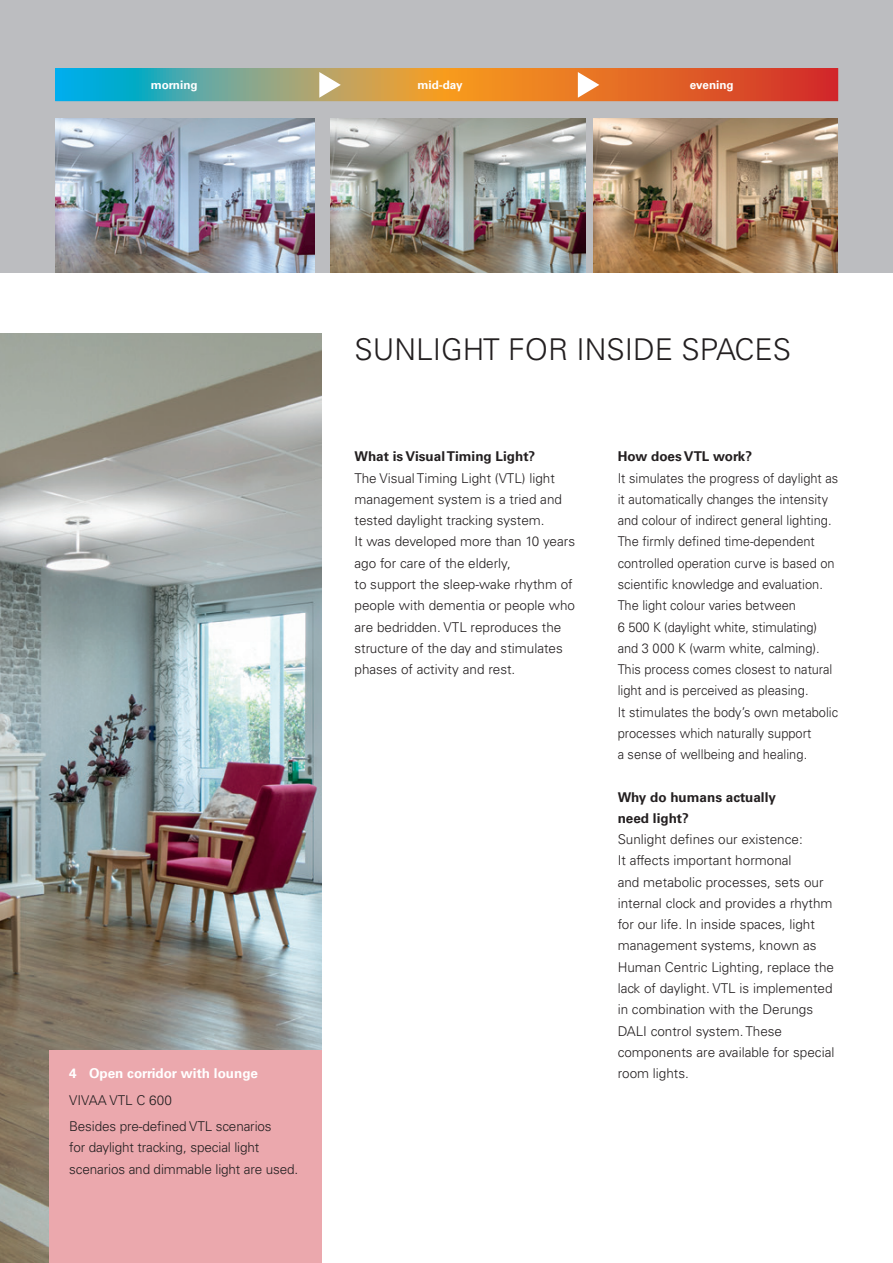
<style>
.page{position:relative;width:893px;height:1263px;background:#fff}
.page>*{position:absolute;margin:0;border:0;box-sizing:border-box;transform-origin:0 0}
.t1{font:300 30px "Univers LT Std";color:#231f20}
.t2{font:300 13.5px/21.3px "Univers LT Std";color:#231f20}
.t3{font:300 13.5px/21.3px "Univers LT Std";color:#231f20;scale:.95 1}
.t4{font:700 13.5px/21.3px "Univers LT Std";color:#231f20}
.t5{font:700 13.5px "Univers LT Std";color:#fff}
.t6{font:700 11.7px "Univers LT Pro 65";color:#fff}
</style>
<div class="page">
<div style="left:0;top:0;width:893px;height:272px;background:#bcbdc0"></div>
<img style="left:0;top:334px;width:321px;height:929px">
<img style="left:55px;top:118px;width:260px;height:154px">
<img style="left:593px;top:118px;width:244px;height:154px">
<img style="left:331px;top:118px;width:254px;height:154px">
<svg style="left:57px;top:70px;width:779px;height:29px;background:#ad8558"></svg>
<svg style="left:319px;top:72px;width:22px;height:26px"></svg>
<svg style="left:578px;top:72px;width:21px;height:26px"></svg>
<div style="left:49px;top:1051px;width:272px;height:212px;background:#eba8ad"></div>
<p class="t6" style="left:151px;top:78px;width:48px">morning</p>
<p class="t6" style="left:417px;top:78px;width:47px">mid-day</p>
<p class="t6" style="left:690px;top:78px;width:45px">evening</p>
<p class="t5" style="left:69px;top:1065px;width:190px">4 Open corridor with lounge</p>
<p class="t2" style="left:69px;top:1086px;width:204px;line-height:26.5px">VIVAA VTL C 600<br>Besides pre-defined VTL scenarios</p>
<p class="t2" style="left:69px;top:1137px;width:231px">for daylight tracking, special light scenarios and dimmable light are used.</p>
<h1 class="t1" style="left:355px;top:332px;width:438px">SUNLIGHT FOR INSIDE SPACES</h1>
<p class="t4" style="left:355px;top:446px;width:182px">What is Visual Timing Light?</p>
<p class="t2" style="left:355px;top:467px;width:222px">The Visual Timing Light (VTL) light management system is a tried and tested daylight tracking system.<br>It was developed more than 10 years ago for care of the elderly,<br>to support the sleep-wake rhythm of people with dementia or people who are bedridden. VTL reproduces the structure of the day and stimulates phases of activity and rest.</p>
<p class="t4" style="left:618px;top:446px;width:136px">How does VTL work?</p>
<p class="t3" style="left:618px;top:467px;width:234px">It simulates the progress of daylight as it automatically changes the intensity and colour of indirect general lighting.<br>The firmly defined time-dependent controlled operation curve is based on scientific knowledge and evaluation.<br>The light colour varies between<br>6 500 K (daylight white, stimulating) and 3 000 K (warm white, calming).<br>This process comes closest to natural light and is perceived as pleasing.<br>It stimulates the body’s own metabolic processes which naturally support<br>a sense of wellbeing and healing.</p>
<p class="t4" style="left:618px;top:786px;width:160px">Why do humans actually need light?</p>
<p class="t2" style="left:618px;top:829px;width:218px">Sunlight defines our existence:<br>It affects important hormonal<br>and metabolic processes, sets our internal clock and provides a rhythm for our life. In inside spaces, light management systems, known as<br>Human Centric Lighting, replace the lack of daylight. VTL is implemented in combination with the Derungs<br>DALI control system. These components are available for special room lights.</p>
</div>
